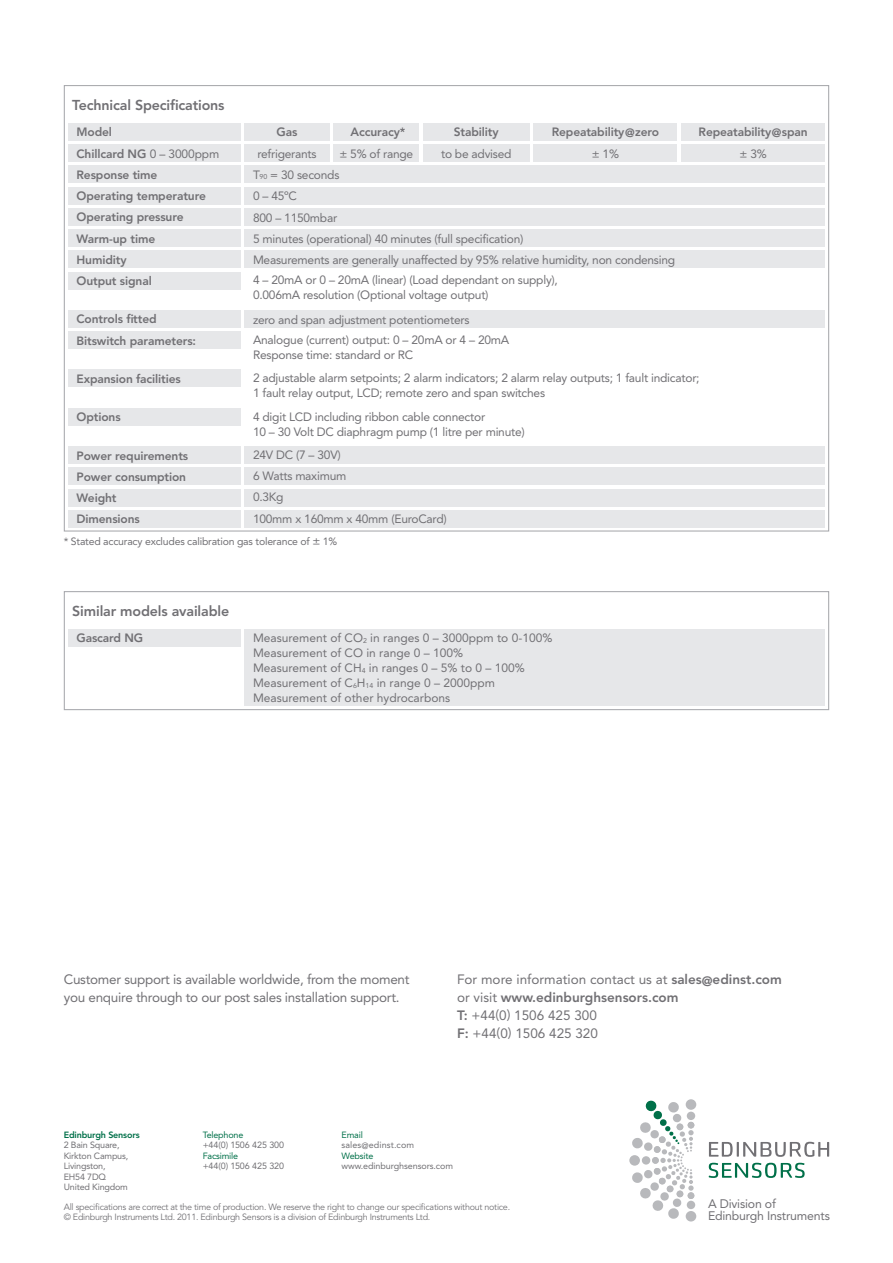
<style>
.page{position:relative;width:893px;height:1263px;background:#fff}
.page>*{position:absolute;margin:0;border:0;box-sizing:border-box;transform-origin:0 0}
.t1{font:800 14.25px "Avenir LT Std";letter-spacing:-.01em;color:#717074}
.t2{font:13.5px/18px "Avenir LT Std";color:#717074}
.t3{font:13.5px/18px "Avenir LT Std";letter-spacing:-.02em;color:#717074}
.t4{font:12.3px/12px "Avenir LT Std";letter-spacing:-.015em;color:#717074}
.t5{font:12px/15px "Avenir LT Std";letter-spacing:-.02em;color:#717074}
.t6{font:800 12px "Avenir LT Std";letter-spacing:-.01em;color:#717074}
.t7{font:12px "Avenir LT Std";color:#717074}
.t8{font:10.5px "Avenir LT Std";letter-spacing:-.02em;color:#717074}
.t9{font:9px/10.5px "Avenir LT Std";letter-spacing:-.03em;color:#717074}
.t10{font:9px/10.5px "Avenir LT Std";letter-spacing:-.02em;color:#717074}
.t11{font:9px "Avenir LT Std";letter-spacing:-.02em;color:#007049}
.t12{font:800 9px "Avenir LT Std";letter-spacing:-.02em;color:#007049}
.t13{font:9px "Avenir LT Std";letter-spacing:.01em;color:#717074}
.s1{font-weight:400}
.s2{font-size:7.05px}
.s3{font-size:12px}
.s4{font-weight:800}
.s5{color:#007049}
</style>
<div class="page">
<div style="left:686px;top:1099px;width:10px;height:11px;background:#b8b9bc;border-radius:50%"></div>
<div style="left:687px;top:1112px;width:8px;height:8px;background:#b8b9bc;border-radius:50%"></div>
<div style="left:686px;top:1211px;width:10px;height:10px;background:#b8b9bc;border-radius:50%"></div>
<div style="left:687px;top:1201px;width:8px;height:8px;background:#b8b9bc;border-radius:50%"></div>
<svg style="left:629px;top:1155px;width:11px;height:11px"></svg>
<svg style="left:631px;top:1100px;width:63px;height:119px"></svg>
<svg style="left:709px;top:1142px;width:120px;height:15px"></svg>
<svg style="left:709px;top:1163px;width:96px;height:15px"></svg>
<div style="left:68px;top:145px;width:172px;height:17px;background:#e6e7e9"></div>
<div style="left:68px;top:166px;width:172px;height:17px;background:#e6e7e9"></div>
<div style="left:68px;top:187px;width:172px;height:17px;background:#e6e7e9"></div>
<div style="left:68px;top:208px;width:172px;height:17px;background:#e6e7e9"></div>
<div style="left:68px;top:230px;width:172px;height:17px;background:#e6e7e9"></div>
<div style="left:68px;top:251px;width:172px;height:17px;background:#e6e7e9"></div>
<div style="left:68px;top:310px;width:172px;height:17px;background:#e6e7e9"></div>
<div style="left:68px;top:272px;width:172px;height:17px;background:#e6e7e9"></div>
<div style="left:68px;top:332px;width:172px;height:17px;background:#e6e7e9"></div>
<div style="left:68px;top:370px;width:172px;height:17px;background:#e6e7e9"></div>
<div style="left:68px;top:408px;width:172px;height:17px;background:#e6e7e9"></div>
<div style="left:68px;top:446px;width:172px;height:17px;background:#e6e7e9"></div>
<div style="left:68px;top:468px;width:172px;height:17px;background:#e6e7e9"></div>
<div style="left:68px;top:489px;width:172px;height:17px;background:#e6e7e9"></div>
<div style="left:68px;top:510px;width:172px;height:17px;background:#e6e7e9"></div>
<div style="left:68px;top:123px;width:172px;height:17px;background:#e6e7e9"></div>
<div style="left:244px;top:123px;width:86px;height:17px;background:#e6e7e9"></div>
<div style="left:423px;top:123px;width:106px;height:17px;background:#e6e7e9"></div>
<div style="left:534px;top:123px;width:143px;height:17px;background:#e6e7e9"></div>
<div style="left:681px;top:123px;width:144px;height:17px;background:#e6e7e9"></div>
<div style="left:334px;top:123px;width:85px;height:17px;background:#e6e7e9"></div>
<div style="left:244px;top:145px;width:86px;height:17px;background:#e6e7e9"></div>
<div style="left:244px;top:166px;width:581px;height:17px;background:#e6e7e9"></div>
<div style="left:244px;top:187px;width:581px;height:17px;background:#e6e7e9"></div>
<div style="left:244px;top:208px;width:581px;height:17px;background:#e6e7e9"></div>
<div style="left:244px;top:230px;width:581px;height:17px;background:#e6e7e9"></div>
<div style="left:244px;top:251px;width:581px;height:17px;background:#e6e7e9"></div>
<div style="left:244px;top:310px;width:581px;height:17px;background:#e6e7e9"></div>
<div style="left:334px;top:145px;width:85px;height:17px;background:#e6e7e9"></div>
<div style="left:423px;top:145px;width:106px;height:17px;background:#e6e7e9"></div>
<div style="left:534px;top:145px;width:143px;height:17px;background:#e6e7e9"></div>
<div style="left:681px;top:145px;width:144px;height:17px;background:#e6e7e9"></div>
<div style="left:244px;top:446px;width:581px;height:17px;background:#e6e7e9"></div>
<div style="left:244px;top:468px;width:581px;height:17px;background:#e6e7e9"></div>
<div style="left:244px;top:489px;width:581px;height:17px;background:#e6e7e9"></div>
<div style="left:244px;top:510px;width:581px;height:17px;background:#e6e7e9"></div>
<div style="left:64px;top:591px;width:765px;height:119px;border:1px solid #a8a9ad"></div>
<div style="left:68px;top:629px;width:172px;height:17px;background:#e6e7e9"></div>
<div style="left:244px;top:629px;width:581px;height:77px;background:#e6e7e9"></div>
<p class="t1" style="left:72px;top:96px;width:154px">Technical Specifications</p>
<p class="t6" style="left:77px;top:146px;width:144px">Chillcard NG <span class="s1">0 – 3000ppm</span></p>
<p class="t6" style="left:77px;top:168px;width:82px">Response time</p>
<p class="t6" style="left:77px;top:189px;width:131px">Operating temperature</p>
<p class="t6" style="left:77px;top:210px;width:109px">Operating pressure</p>
<p class="t6" style="left:77px;top:231px;width:80px">Warm-up time</p>
<p class="t6" style="left:77px;top:253px;width:52px">Humidity</p>
<p class="t6" style="left:77px;top:125px;width:37px">Model</p>
<p class="t6" style="left:277px;top:125px;width:22px">Gas</p>
<p class="t6" style="left:351px;top:125px;width:56px">Accuracy*</p>
<p class="t6" style="left:454px;top:125px;width:46px">Stability</p>
<p class="t6" style="left:552px;top:125px;width:109px">Repeatability@zero</p>
<p class="t6" style="left:699px;top:125px;width:111px">Repeatability@span</p>
<p class="t5" style="left:257px;top:146px;width:61px">refrigerants</p>
<p class="t5" style="left:253px;top:168px;width:88px">T<span class="s2">90</span> = 30 seconds</p>
<p class="t5" style="left:253px;top:189px;width:46px">0 – 45ºC</p>
<p class="t5" style="left:253px;top:210px;width:86px">800 – 1150mbar</p>
<p class="t5" style="left:253px;top:231px;width:272px">5 minutes (operational) 40 minutes (full specification)</p>
<p class="t5" style="left:253px;top:253px;width:424px">Measurements are generally unaffected by 95% relative humidity, non condensing</p>
<p class="t5" style="left:339px;top:146px;width:75px">± 5% of range</p>
<p class="t5" style="left:441px;top:146px;width:72px">to be advised</p>
<p class="t5" style="left:592px;top:146px;width:29px">± 1%</p>
<p class="t5" style="left:739px;top:146px;width:29px">± 3%</p>
<p class="t6" style="left:77px;top:274px;width:77px">Output signal</p>
<p class="t6" style="left:77px;top:312px;width:82px">Controls fitted</p>
<p class="t6" style="left:77px;top:333px;width:121px">Bitswitch parameters:</p>
<p class="t6" style="left:77px;top:372px;width:106px">Expansion facilities</p>
<p class="t6" style="left:77px;top:410px;width:46px">Options</p>
<p class="t6" style="left:77px;top:448px;width:113px">Power requirements</p>
<p class="t6" style="left:77px;top:469px;width:111px">Power consumption</p>
<p class="t6" style="left:77px;top:491px;width:42px">Weight</p>
<p class="t6" style="left:77px;top:512px;width:65px">Dimensions</p>
<p class="t5" style="left:253px;top:273px;width:306px">4 – 20mA or 0 – 20mA (linear) (Load dependant on supply),<br>0.006mA resolution (Optional voltage output)</p>
<p class="t5" style="left:253px;top:332px;width:258px">Analogue (current) output: 0 – 20mA or 4 – 20mA</p>
<p class="t5" style="left:253px;top:347px;width:162px">Response time: standard or RC</p>
<p class="t5" style="left:253px;top:371px;width:448px">2 adjustable alarm setpoints; 2 alarm indicators; 2 alarm relay outputs; 1 fault indicator;</p>
<p class="t5" style="left:253px;top:386px;width:294px">1 fault relay output, LCD; remote zero and span switches</p>
<p class="t5" style="left:253px;top:409px;width:234px">4 digit LCD including ribbon cable connector</p>
<p class="t5" style="left:253px;top:424px;width:273px">10 – 30 Volt DC diaphragm pump (1 litre per minute)</p>
<p class="t5" style="left:253px;top:447px;width:89px">24V DC (7 – 30V)</p>
<p class="t5" style="left:253px;top:468px;width:95px">6 Watts maximum</p>
<p class="t5" style="left:253px;top:490px;width:32px">0.3Kg</p>
<p class="t5" style="left:253px;top:511px;width:195px">100mm x 160mm x 40mm (EuroCard)</p>
<p class="t5" style="left:253px;top:312px;width:218px">zero and span adjustment potentiometers</p>
<p class="t8" style="left:64px;top:535px;width:275px">* Stated accuracy excludes calibration gas tolerance of <span class="s3">±</span> 1%</p>
<p class="t1" style="left:72px;top:602px;width:158px">Similar models available</p>
<p class="t6" style="left:77px;top:631px;width:68px">Gascard NG</p>
<p class="t7" style="left:253px;top:630px;width:301px">Measurement of CO<sub>2</sub> in ranges 0 – 3000ppm to 0-100%</p>
<p class="t7" style="left:253px;top:645px;width:212px">Measurement of CO in range 0 – 100%</p>
<p class="t7" style="left:253px;top:660px;width:273px">Measurement of CH<sub>4</sub> in ranges 0 – 5% to 0 – 100%</p>
<p class="t7" style="left:253px;top:675px;width:244px">Measurement of C<sub>6</sub>H<sub>14</sub> in range 0 – 2000ppm</p>
<p class="t7" style="left:253px;top:690px;width:199px">Measurement of other hydrocarbons</p>
<p class="t3" style="left:64px;top:970px;width:347px">Customer support is available worldwide, from the moment you enquire through to our post sales installation support.</p>
<p class="t2" style="left:457px;top:970px;width:326px">For more information contact us at <span class="s4">sales@edinst.com </span>or visit <span class="s4">www.edinburghsensors.com<br>T:</span> +44(0) 1506 425 300<br><span class="s4">F:</span> +44(0) 1506 425 320</p>
<p class="t12" style="left:64px;top:1129px;width:77px">Edinburgh Sensors</p>
<p class="t10" style="left:64px;top:1140px;width:66px">2 Bain Square,<br>Kirkton Campus,<br>Livingston,<br>EH54 7DQ<br>United Kingdom</p>
<p class="t11" style="left:342px;top:1129px;width:23px">Email</p>
<p class="t13" style="left:342px;top:1140px;width:74px">sales@edinst.com</p>
<p class="t11" style="left:342px;top:1150px;width:33px">Website</p>
<p class="t10" style="left:342px;top:1161px;width:113px">www.edinburghsensors.com</p>
<p class="t9" style="left:64px;top:1202px;width:448px">All specifications are correct at the time of production. We reserve the right to change our specifications without notice. © Edinburgh Instruments Ltd. 2011. Edinburgh Sensors is a division of Edinburgh Instruments Ltd.</p>
<p class="t10" style="left:203px;top:1130px;width:83px"><span class="s5">Telephone<br></span>+44(0) 1506 425 300</p>
<p class="t11" style="left:203px;top:1150px;width:37px">Facsimile</p>
<p class="t10" style="left:203px;top:1161px;width:83px">+44(0) 1506 425 320</p>
<p class="t4" style="left:708px;top:1198px;width:123px">A Division of<br>Edinburgh Instruments</p>
</div>
